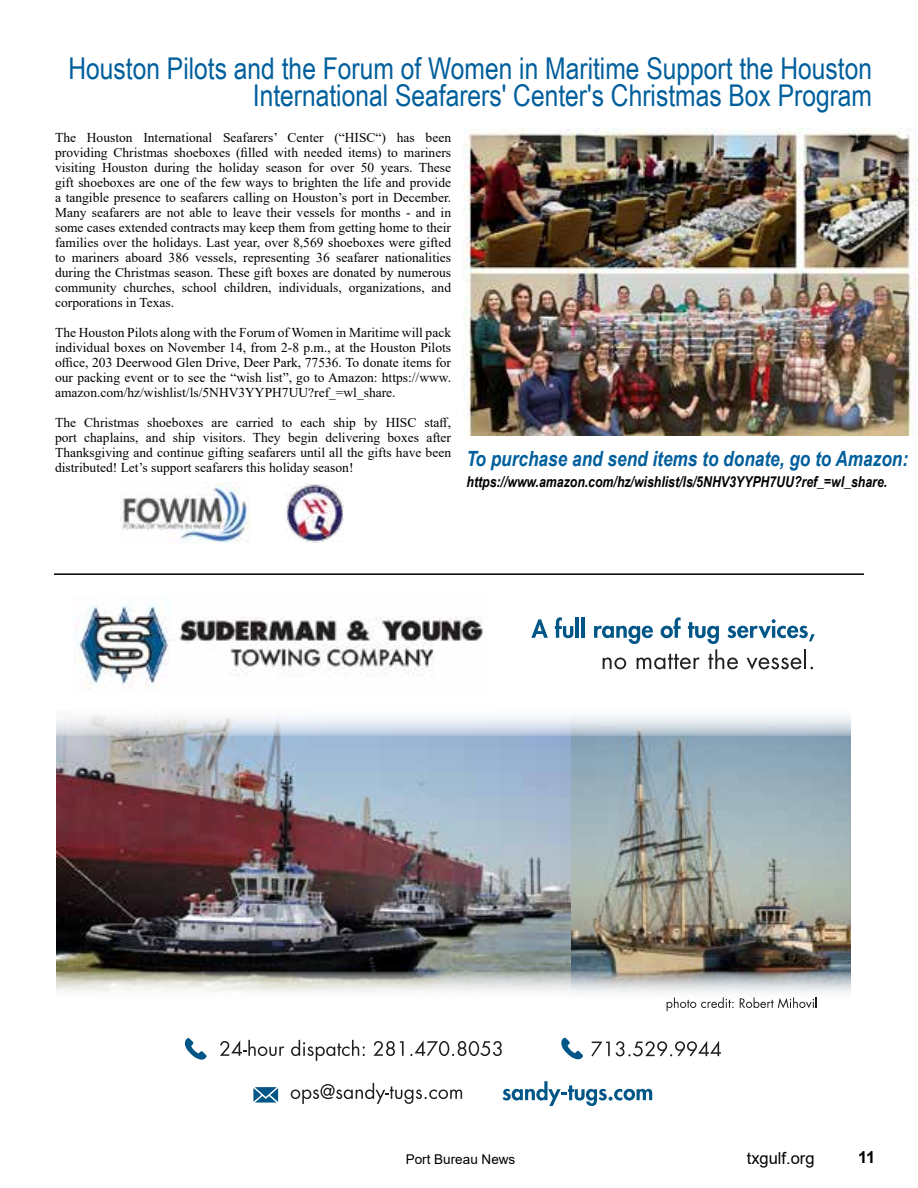
<style>
.page{position:relative;width:918px;height:1188px;background:#fff}
.page>*{position:absolute;margin:0;border:0;box-sizing:border-box;transform-origin:0 0}
.t1{font:30px/27px "Arial Narrow";color:#005f9c;text-align:right}
.t2{font:italic 700 21px "Arial Narrow";color:#005f9c}
.t3{font:16.5px "Arial";color:#000}
.t4{font:700 16.5px "Arial";color:#000}
.t5{font:italic 700 15px "Arial Narrow";color:#000}
.t6{font:13.5px/15px "Times New Roman";color:#000;text-align:justify}
.t7{font:13.5px "Arial";color:#000}
</style>
<div class="page">
<hr style="left:54px;top:573px;width:810px;height:2px;background:#000">
<img style="left:464px;top:128px;width:454px;height:308px">
<img style="left:122px;top:483px;width:128px;height:60px">
<img style="left:286px;top:483px;width:58px;height:60px">
<svg style="left:591px;top:1042px;width:19px;height:14px"></svg>
<svg style="left:616px;top:1041px;width:105px;height:15px"></svg>
<svg style="left:561px;top:1038px;width:22px;height:21px"></svg>
<svg style="left:220px;top:1040px;width:64px;height:16px"></svg>
<svg style="left:291px;top:1040px;width:74px;height:21px"></svg>
<svg style="left:373px;top:1041px;width:31px;height:15px"></svg>
<svg style="left:410px;top:1040px;width:92px;height:16px"></svg>
<svg style="left:185px;top:1038px;width:22px;height:22px"></svg>
<svg style="left:291px;top:1083px;width:171px;height:21px"></svg>
<svg style="left:253px;top:1087px;width:25px;height:16px"></svg>
<svg style="left:503px;top:1081px;width:149px;height:25px"></svg>
<img style="left:57px;top:736px;width:514px;height:235px">
<img style="left:571px;top:736px;width:279px;height:235px">
<img style="left:74px;top:604px;width:409px;height:85px">
<svg style="left:57px;top:715px;width:793px;height:21px"></svg>
<svg style="left:57px;top:971px;width:793px;height:28px"></svg>
<svg style="left:531px;top:619px;width:17px;height:19px"></svg>
<svg style="left:555px;top:617px;width:18px;height:21px"></svg>
<hr style="left:576px;top:618px;width:3px;height:20px;background:#005687">
<hr style="left:581px;top:618px;width:4px;height:20px;background:#005687">
<svg style="left:594px;top:617px;width:221px;height:53px"></svg>
<svg style="left:667px;top:997px;width:67px;height:14px"></svg>
<svg style="left:740px;top:997px;width:77px;height:11px"></svg>
<h1 class="t1" style="left:68px;top:54px;width:805px">Houston Pilots and the Forum of Women in Maritime Support the Houston<br>International Seafarers' Center's Christmas Box Program</h1>
<p class="t6" style="left:55px;top:129px;width:398px">The Houston International Seafarers’ Center (“HISC“) has been providing Christmas shoeboxes (filled with needed items) to mariners visiting Houston during the holiday season for over 50 years. These gift shoeboxes are one of the few ways to brighten the life and provide a tangible presence to seafarers calling on Houston’s port in December.<br>Many seafarers are not able to leave their vessels for months - and in some cases extended contracts may keep them from getting home to their families over the holidays. Last year, over 8,569 shoeboxes were gifted to mariners aboard 386 vessels, representing 36 seafarer nationalities during the Christmas season. These gift boxes are donated by numerous community churches, school children, individuals, organizations, and corporations in Texas.</p>
<p class="t6" style="left:55px;top:324px;width:398px">The Houston Pilots along with the Forum of Women in Maritime will pack individual boxes on November 14, from 2-8 p.m., at the Houston Pilots office, 203 Deerwood Glen Drive, Deer Park, 77536. To donate items for our packing event or to see the “wish list”, go to Amazon: https://www. amazon.com/hz/wishlist/ls/5NHV3YYPH7UU?ref_=wl_share.</p>
<p class="t6" style="left:55px;top:414px;width:398px">The Christmas shoeboxes are carried to each ship by HISC staff, port chaplains, and ship visitors. They begin delivering boxes after Thanksgiving and continue gifting seafarers until all the gifts have been distributed! Let’s support seafarers this holiday season!</p>
<h2 class="t2" style="left:466px;top:443px;width:443px">To purchase and send items to donate, go to Amazon:</h2>
<p class="t5" style="left:466px;top:470px;width:422px">https://www.amazon.com/hz/wishlist/ls/5NHV3YYPH7UU?ref_=wl_share.</p>
<p class="t7" style="left:406px;top:1150px;width:111px">Port Bureau News</p>
<p class="t3" style="left:747px;top:1147px;width:69px">txgulf.org</p>
<p class="t4" style="left:858px;top:1145px;width:19px">11</p>
</div>
